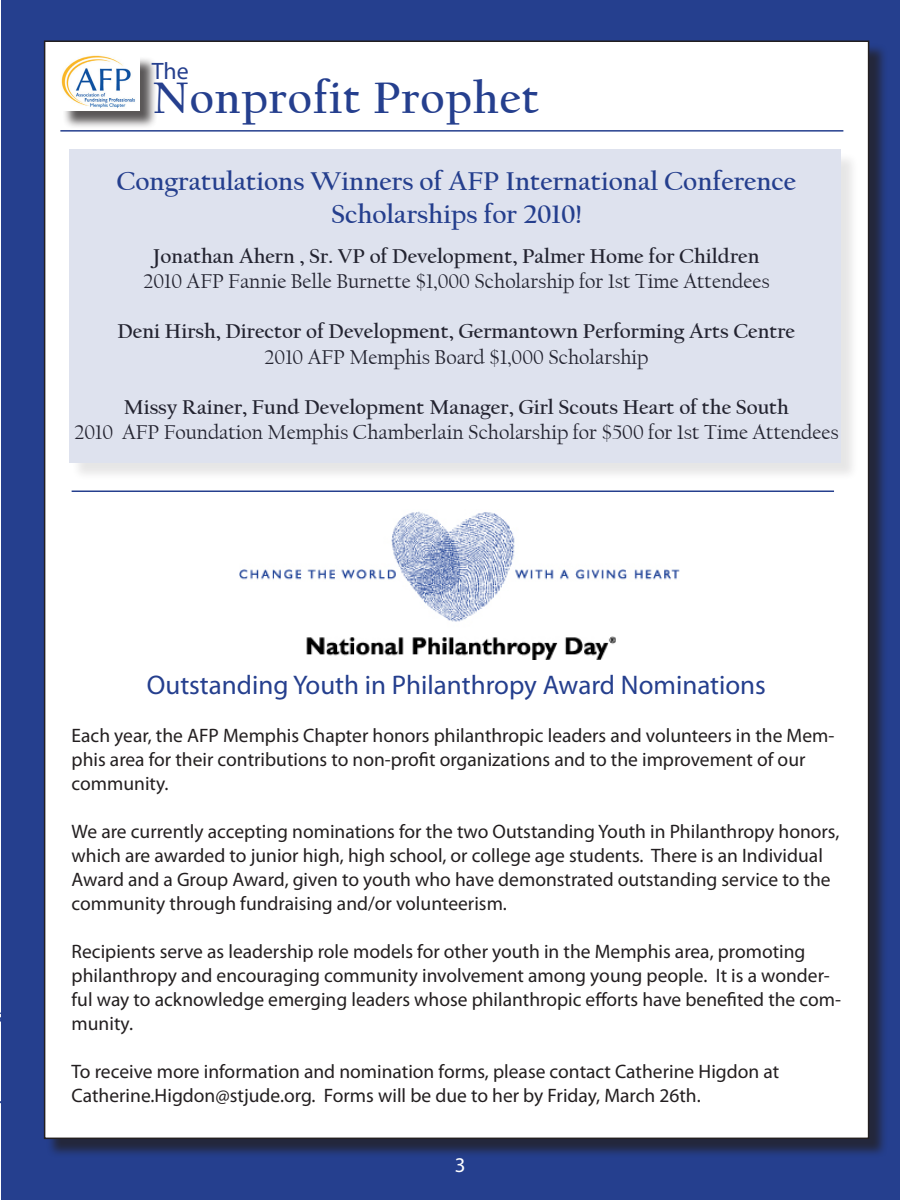
<style>
.page{position:relative;width:900px;height:1200px;background:#fff}
.page>*{position:absolute;margin:0;border:0;box-sizing:border-box;transform-origin:0 0}
.t1{font:700 46.35px "Californian FB";letter-spacing:.02em;color:#253f8e}
.t2{font:700 27px "Californian FB";color:#253f8e}
.t3{font:27px "Myriad Pro";color:#253f8e}
.t4{font:23.85px "Myriad Pro";color:#253f8e}
.t5{font:700 21px "Californian FB";color:#231f20}
.t6{font:21px "Californian FB";color:#231f20}
.t7{font:21px "Myriad Pro";color:#fff}
.t8{font:19.5px/24px "Myriad Pro";color:#231f20}
.t9{font:16.5px "Myriad Pro";color:#253f8e}
</style>
<div class="page">
<div style="left:2px;top:0;width:898px;height:1200px;background:#253f8e"></div>
<div style="left:46px;top:43px;width:842px;height:1115px;background:#231f20;opacity:.75"></div>
<div style="left:45px;top:41px;width:824px;height:1097px;background:#fff"></div>
<div style="left:63px;top:56px;width:95px;height:73px;background:#231f20;opacity:.75"></div>
<img style="left:61px;top:55px;width:78px;height:56px">
<hr style="left:60px;top:130px;width:783px;height:2px;background:#253f8e">
<hr style="left:72px;top:491px;width:762px;height:1px;background:#253f8e">
<img style="left:240px;top:511px;width:440px;height:148px">
<div style="left:71px;top:152px;width:789px;height:330px;background:#231f20;opacity:.75"></div>
<div style="left:69px;top:149px;width:772px;height:314px;background:#dee2ee"></div>
<p class="t4" style="left:152px;top:56px;width:38px">The</p>
<p class="t1" style="left:153px;top:72px;width:388px">Nonprofit Prophet</p>
<p class="t2" style="left:116px;top:166px;width:681px">Congratulations Winners of AFP International Conference</p>
<p class="t2" style="left:331px;top:199px;width:252px">Scholarships for 2010!</p>
<p class="t5" style="left:153px;top:244px;width:608px">Jonathan Ahern , Sr. VP of Development, Palmer Home for Children</p>
<p class="t6" style="left:143px;top:270px;width:628px">2010 AFP Fannie Belle Burnette $1,000 Scholarship for 1st Time Attendees</p>
<p class="t5" style="left:118px;top:320px;width:679px">Deni Hirsh, Director of Development, Germantown Performing Arts Centre</p>
<p class="t6" style="left:264px;top:345px;width:386px">2010 AFP Memphis Board $1,000 Scholarship</p>
<p class="t5" style="left:124px;top:395px;width:667px">Missy Rainer, Fund Development Manager, Girl Scouts Heart of the South</p>
<p class="t6" style="left:74px;top:421px;width:766px">2010 AFP Foundation Memphis Chamberlain Scholarship for $500 for 1st Time Attendees</p>
<p class="t9" style="left:-1px;top:1087px;width:5px">.</p>
<p class="t3" style="left:147px;top:668px;width:621px">Outstanding Youth in Philanthropy Award Nominations</p>
<p class="t8" style="left:72px;top:723px;width:764px">Each year, the AFP Memphis Chapter honors philanthropic leaders and volunteers in the Mem&shy;phis area for their contributions to non-profit organizations and to the improvement of our community.</p>
<p class="t8" style="left:72px;top:819px;width:769px">We are currently accepting nominations for the two Outstanding Youth in Philanthropy honors, which are awarded to junior high, high school, or college age students. There is an Individual Award and a Group Award, given to youth who have demonstrated outstanding service to the community through fundraising and/or volunteerism.</p>
<p class="t8" style="left:72px;top:939px;width:771px">Recipients serve as leadership role models for other youth in the Memphis area, promoting philanthropy and encouraging community involvement among young people. It is a wonder&shy;ful way to acknowledge emerging leaders whose philanthropic efforts have benefited the com&shy;munity.</p>
<p class="t8" style="left:72px;top:1059px;width:709px">To receive more information and nomination forms, please contact Catherine Higdon at</p>
<p class="t8" style="left:72px;top:1083px;width:631px">Catherine.Higdon@stjude.org. Forms will be due to her by Friday, March 26th.</p>
<p class="t7" style="left:455px;top:1152px;width:12px">3</p>
</div>
